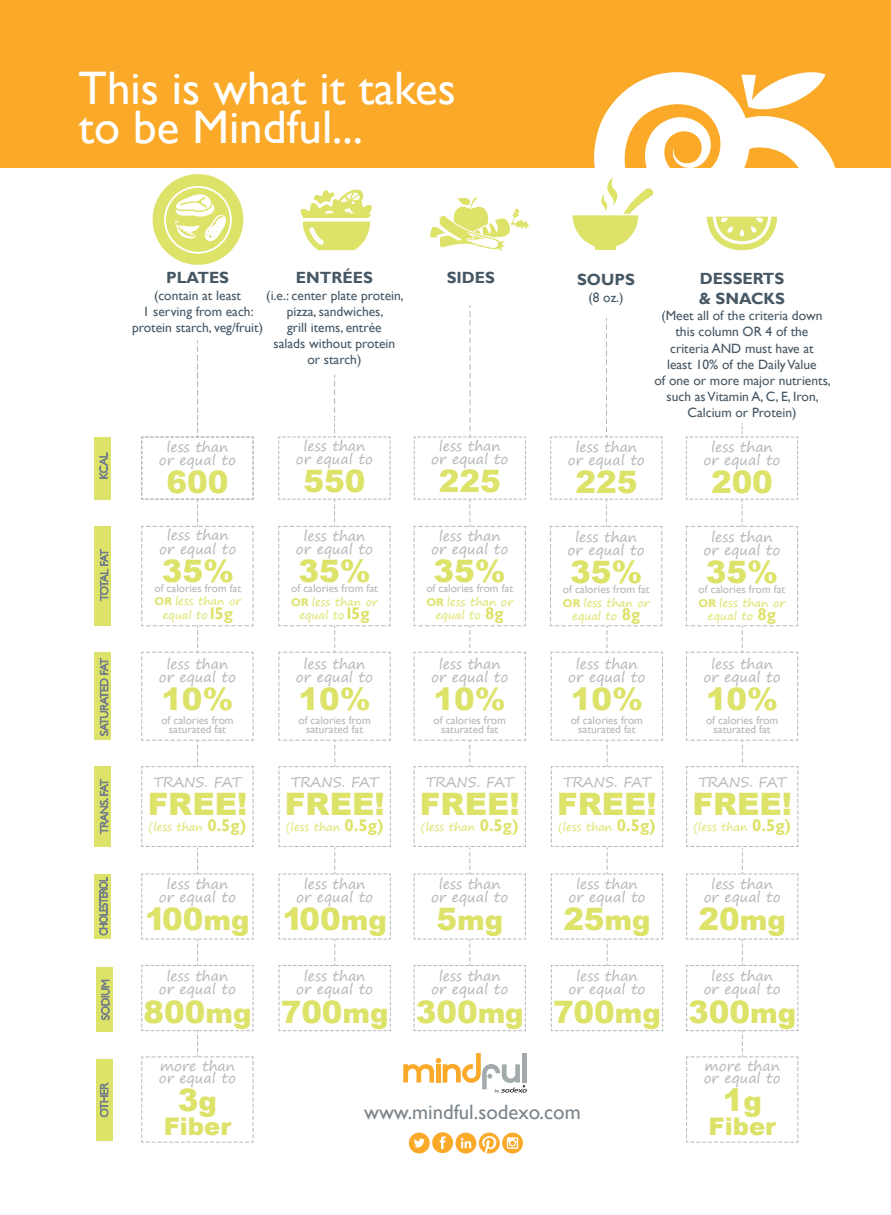
<style>
.page{position:relative;width:891px;height:1215px;background:#fff}
.page>*{position:absolute;margin:0;border:0;box-sizing:border-box;transform-origin:0 0}
.t1{font:47.02px/39.8px "Gill Sans";color:#fff}
.t2{font:900 31.05px "Arial";color:#dde269}
.t3{font:900 27.68px "Arial";color:#dde269}
.t4{font:900 24.3px "Arial";color:#dde269}
.t5{font:20.7px "Gill Sans";color:#7c858c}
.t6{font:700 16.2px/19.3px "Gill Sans";color:#475865}
.t7{font:14.17px/13.3px "Segoe Print";color:#b4b8b9;text-align:center}
.t8{font:13.5px/16.2px "Gill Sans";color:#475865;text-align:center}
.t9{font:11.25px/9.9px "Gill Sans";color:#b4b8b9;text-align:center}
.t10{font:11.25px/13.3px "Segoe Print";color:#dde269;text-align:center}
.s1{font-family:"Gill Sans";font-weight:700}
.s2{font-family:"Gill Sans";font-weight:700;font-size:16.88px}
.s3{font-size:27.68px}
.s4{font-size:31.05px}
</style>
<div class="page">
<div style="left:95px;top:874px;width:16px;height:64px;background:#dde269"></div>
<div style="left:96px;top:968px;width:16px;height:64px;background:#dde269"></div>
<div style="left:96px;top:1060px;width:17px;height:81px;background:#dde269"></div>
<div style="left:95px;top:766px;width:16px;height:81px;background:#dde269"></div>
<div style="left:95px;top:653px;width:16px;height:87px;background:#dde269"></div>
<div style="left:95px;top:526px;width:16px;height:100px;background:#dde269"></div>
<div style="left:95px;top:437px;width:16px;height:63px;background:#dde269"></div>
<svg style="left:707px;top:217px;width:70px;height:33px"></svg>
<div style="left:595px;top:245px;width:21px;height:5px;background:#dde269"></div>
<svg style="left:573px;top:177px;width:80px;height:70px"></svg>
<svg style="left:300px;top:189px;width:72px;height:61px"></svg>
<div style="left:153px;top:174px;width:90px;height:91px;background:#dde269;border-radius:50%"></div>
<svg style="left:165px;top:187px;width:66px;height:66px"></svg>
<div style="left:164px;top:186px;width:68px;height:68px;border:2px solid #fff;border-radius:50%"></div>
<svg style="left:175px;top:192px;width:52px;height:50px"></svg>
<svg style="left:430px;top:197px;width:99px;height:54px"></svg>
<div style="left:0;top:0;width:891px;height:167px;background:#faa928"></div>
<svg style="left:590px;top:72px;width:257px;height:96px"></svg>
<svg style="left:99px;top:452px;width:9px;height:27px"></svg>
<svg style="left:100px;top:549px;width:9px;height:52px"></svg>
<svg style="left:100px;top:658px;width:9px;height:78px"></svg>
<svg style="left:99px;top:779px;width:10px;height:56px"></svg>
<svg style="left:99px;top:877px;width:9px;height:59px"></svg>
<svg style="left:101px;top:979px;width:9px;height:41px"></svg>
<svg style="left:100px;top:1082px;width:9px;height:36px"></svg>
<svg style="left:686px;top:423px;width:113px;height:720px"></svg>
<svg style="left:403px;top:1053px;width:124px;height:40px"></svg>
<svg style="left:409px;top:1132px;width:114px;height:22px"></svg>
<svg style="left:413px;top:305px;width:113px;height:726px"></svg>
<svg style="left:550px;top:318px;width:113px;height:713px"></svg>
<svg style="left:278px;top:375px;width:113px;height:656px"></svg>
<svg style="left:141px;top:340px;width:113px;height:803px"></svg>
<h1 class="t1" style="left:79px;top:69px;width:379px">This is what it takes to be Mindful...</h1>
<p class="t6" style="left:296px;top:269px;width:78px">ENTRÉES</p>
<p class="t8" style="left:266px;top:287px;width:139px">(i.e.: center plate protein, pizza, sandwiches,<br>grill items, entrée<br>salads without protein or starch)</p>
<p class="t6" style="left:166px;top:269px;width:65px">PLATES</p>
<p class="t8" style="left:132px;top:287px;width:133px">(contain at least<br>1 serving from each: protein starch, veg/fruit)</p>
<p class="t7" style="left:159px;top:440px;width:79px">less than or equal to</p>
<h2 class="t2" style="left:166px;top:459px;width:63px">600</h2>
<p class="t7" style="left:296px;top:439px;width:79px">less than or equal to</p>
<h2 class="t2" style="left:304px;top:459px;width:63px">550</h2>
<p class="t6" style="left:447px;top:269px;width:50px">SIDES</p>
<p class="t6" style="left:577px;top:271px;width:59px">SOUPS</p>
<p class="t8" style="left:588px;top:289px;width:37px">(8 oz.)</p>
<p class="t6" style="left:699px;top:270px;width:88px">DESSERTS &amp; SNACKS</p>
<p class="t8" style="left:654px;top:308px;width:178px">(Meet all of the criteria down this column OR 4 of the<br>criteria AND must have at<br>least 10% of the Daily Value<br>of one or more major nutrients, such as Vitamin A, C, E, Iron,<br>Calcium or Protein)</p>
<p class="t7" style="left:431px;top:439px;width:79px">less than or equal to</p>
<h2 class="t2" style="left:439px;top:459px;width:63px">225</h2>
<p class="t7" style="left:568px;top:440px;width:79px">less than or equal to</p>
<h2 class="t2" style="left:575px;top:459px;width:63px">225</h2>
<p class="t7" style="left:703px;top:440px;width:79px">less than or equal to</p>
<h2 class="t2" style="left:711px;top:459px;width:63px">200</h2>
<p class="t7" style="left:159px;top:528px;width:79px">less than or equal to</p>
<p class="t9" style="left:155px;top:583px;width:88px">of calories from fat</p>
<h2 class="t2" style="left:162px;top:548px;width:74px">35%</h2>
<p class="t10" style="left:155px;top:594px;width:88px"><span class="s1">OR</span> less than or equal to<span class="s2">15g</span></p>
<p class="t7" style="left:159px;top:657px;width:79px">less than or equal to</p>
<h2 class="t2" style="left:161px;top:676px;width:74px">10%</h2>
<p class="t9" style="left:161px;top:715px;width:74px">of calories from saturated fat</p>
<p class="t7" style="left:154px;top:775px;width:89px">TRANS. FAT</p>
<h2 class="t2" style="left:148px;top:781px;width:101px">FREE!</h2>
<p class="t10" style="left:149px;top:821px;width:99px">(less than <span class="s2">0.5g)</span></p>
<p class="t7" style="left:159px;top:877px;width:79px">less than or equal to</p>
<h2 class="t2" style="left:145px;top:897px;width:106px">100<span class="s3">mg</span></h2>
<p class="t7" style="left:159px;top:969px;width:79px">less than or equal to</p>
<h2 class="t2" style="left:143px;top:989px;width:109px">800<span class="s3">mg</span></h2>
<p class="t7" style="left:159px;top:1060px;width:79px;line-height:11.7px;text-align:left">more than or equal to</p>
<h2 class="t2" style="left:178px;top:1077px;width:41px">3<span class="s3">g</span></h2>
<h3 class="t4" style="left:164px;top:1109px;width:69px">Fiber</h3>
<p class="t7" style="left:296px;top:529px;width:79px">less than or equal to</p>
<p class="t9" style="left:291px;top:584px;width:88px">of calories from fat</p>
<h2 class="t2" style="left:298px;top:549px;width:74px">35%</h2>
<p class="t10" style="left:291px;top:595px;width:88px"><span class="s1">OR</span> less than or equal to<span class="s2">15g</span></p>
<p class="t7" style="left:296px;top:657px;width:79px">less than or equal to</p>
<h2 class="t2" style="left:298px;top:676px;width:74px">10%</h2>
<p class="t9" style="left:298px;top:715px;width:74px">of calories from saturated fat</p>
<p class="t7" style="left:291px;top:775px;width:89px">TRANS. FAT</p>
<h2 class="t2" style="left:285px;top:781px;width:101px">FREE!</h2>
<p class="t10" style="left:286px;top:821px;width:99px">(less than <span class="s2">0.5g)</span></p>
<p class="t7" style="left:296px;top:877px;width:79px">less than or equal to</p>
<h2 class="t2" style="left:283px;top:897px;width:106px">100<span class="s3">mg</span></h2>
<p class="t7" style="left:296px;top:969px;width:79px">less than or equal to</p>
<h2 class="t2" style="left:281px;top:989px;width:109px">700<span class="s3">mg</span></h2>
<p class="t7" style="left:431px;top:529px;width:79px">less than or equal to</p>
<p class="t9" style="left:426px;top:584px;width:88px">of calories from fat</p>
<h2 class="t2" style="left:434px;top:549px;width:74px">35%</h2>
<p class="t10" style="left:426px;top:595px;width:88px"><span class="s1">OR</span> less than or equal to <span class="s2">8g</span></p>
<p class="t7" style="left:431px;top:657px;width:79px">less than or equal to</p>
<h2 class="t2" style="left:434px;top:676px;width:74px">10%</h2>
<p class="t9" style="left:434px;top:715px;width:74px">of calories from saturated fat</p>
<p class="t7" style="left:426px;top:775px;width:89px">TRANS. FAT</p>
<h2 class="t2" style="left:420px;top:781px;width:101px">FREE!</h2>
<p class="t10" style="left:421px;top:821px;width:99px">(less than <span class="s2">0.5g)</span></p>
<p class="t7" style="left:431px;top:877px;width:79px">less than or equal to</p>
<h3 class="t3" style="left:436px;top:900px;width:68px"><span class="s4">5</span>mg</h3>
<p class="t7" style="left:431px;top:969px;width:79px">less than or equal to</p>
<h2 class="t2" style="left:416px;top:989px;width:109px">300<span class="s3">mg</span></h2>
<p class="t7" style="left:568px;top:530px;width:79px">less than or equal to</p>
<p class="t9" style="left:563px;top:585px;width:88px">of calories from fat</p>
<h2 class="t2" style="left:570px;top:550px;width:74px">35%</h2>
<p class="t10" style="left:563px;top:596px;width:88px"><span class="s1">OR</span> less than or equal to <span class="s2">8g</span></p>
<p class="t7" style="left:568px;top:657px;width:79px">less than or equal to</p>
<h2 class="t2" style="left:571px;top:676px;width:74px">10%</h2>
<p class="t9" style="left:571px;top:715px;width:74px">of calories from saturated fat</p>
<p class="t7" style="left:563px;top:775px;width:89px">TRANS. FAT</p>
<h2 class="t2" style="left:557px;top:781px;width:101px">FREE!</h2>
<p class="t10" style="left:558px;top:821px;width:99px">(less than <span class="s2">0.5g)</span></p>
<p class="t7" style="left:568px;top:877px;width:79px">less than or equal to</p>
<h2 class="t2" style="left:563px;top:897px;width:89px">25<span class="s3">mg</span></h2>
<p class="t7" style="left:568px;top:969px;width:79px">less than or equal to</p>
<h2 class="t2" style="left:553px;top:989px;width:109px">700<span class="s3">mg</span></h2>
<h3 class="t5" style="left:364px;top:1100px;width:218px">www.mindful.sodexo.com</h3>
<p class="t7" style="left:703px;top:530px;width:79px">less than or equal to</p>
<p class="t9" style="left:699px;top:585px;width:88px">of calories from fat</p>
<h2 class="t2" style="left:706px;top:550px;width:74px">35%</h2>
<p class="t10" style="left:699px;top:596px;width:88px"><span class="s1">OR</span> less than or equal to <span class="s2">8g</span></p>
<p class="t7" style="left:704px;top:657px;width:79px">less than or equal to</p>
<h2 class="t2" style="left:706px;top:676px;width:74px">10%</h2>
<p class="t9" style="left:706px;top:715px;width:74px">of calories from saturated fat</p>
<p class="t7" style="left:698px;top:775px;width:89px">TRANS. FAT</p>
<h2 class="t2" style="left:693px;top:781px;width:101px">FREE!</h2>
<p class="t10" style="left:694px;top:821px;width:99px">(less than <span class="s2">0.5g)</span></p>
<p class="t7" style="left:704px;top:877px;width:79px">less than or equal to</p>
<h2 class="t2" style="left:699px;top:897px;width:89px">20<span class="s3">mg</span></h2>
<p class="t7" style="left:704px;top:969px;width:79px">less than or equal to</p>
<h2 class="t2" style="left:688px;top:989px;width:109px">300<span class="s3">mg</span></h2>
<p class="t7" style="left:704px;top:1060px;width:79px;line-height:11.7px;text-align:left">more than or equal to</p>
<h2 class="t2" style="left:723px;top:1077px;width:41px">1<span class="s3">g</span></h2>
<h3 class="t4" style="left:708px;top:1109px;width:69px">Fiber</h3>
</div>
